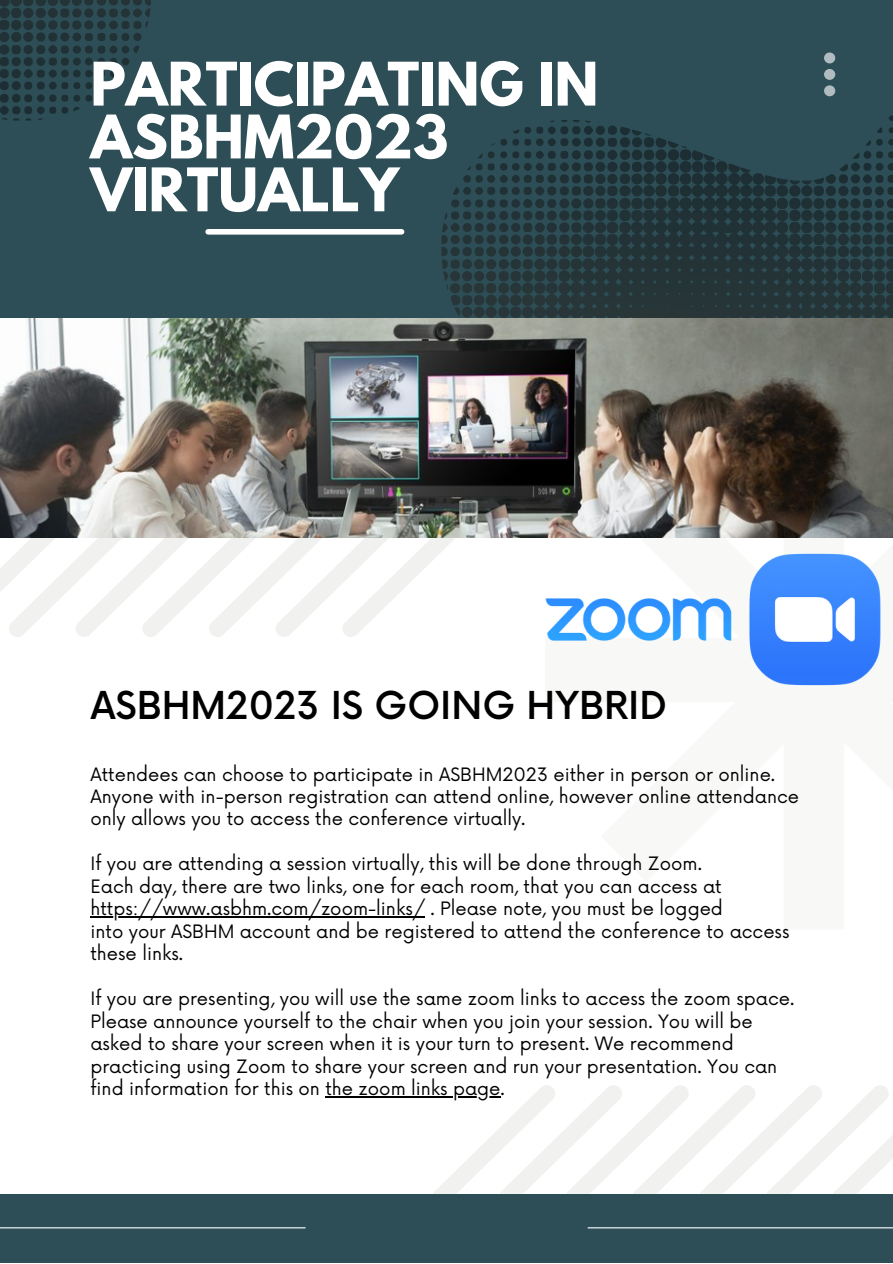
<style>
.page{position:relative;width:893px;height:1264px;background:#fff}
.page>*{position:absolute;margin:0;border:0;box-sizing:border-box;transform-origin:0 0}
.t1{font:700 53.25px/52.8px "League Spartan";color:#fff}
.t2{font:500 37.5px "Now";color:#000}
.t3{font:18px/22.5px "Now";color:#000}
</style>
<div class="page">
<div style="left:0;top:0;width:892px;height:494px;background:#2d4e56"></div>
<svg style="left:0;top:0;width:151px;height:121px"></svg>
<svg style="left:441px;top:57px;width:451px;height:261px"></svg>
<div style="left:208px;top:229px;width:193px;height:6px;background:#fff"></div>
<svg style="left:0;top:538px;width:455px;height:99px"></svg>
<svg style="left:432px;top:1085px;width:460px;height:109px"></svg>
<div style="left:0;top:1194px;width:892px;height:68px;background:#2d4e56"></div>
<svg style="left:824px;top:52px;width:11px;height:44px"></svg>
<hr style="left:0;top:1227px;width:305px;height:1px;background:#fff">
<hr style="left:587px;top:1227px;width:305px;height:1px;background:#fff">
<img style="left:545px;top:553px;width:336px;height:133px">
<img style="left:0;top:318px;width:892px;height:220px">
<hr style="left:90px;top:916px;width:335px;height:1px;background:#000">
<hr style="left:325px;top:1096px;width:175px;height:1px;background:#000">
<h1 class="t1" style="left:90px;top:64px;width:509px">PARTICIPATING IN<br>ASBHM2023<br>VIRTUALLY</h1>
<h2 class="t2" style="left:91px;top:685px;width:578px">ASBHM2023 IS GOING HYBRID</h2>
<p class="t3" style="left:90px;top:763px;width:710px">Attendees can choose to participate in ASBHM2023 either in person or online.<br>Anyone with in-person registration can attend online, however online attendance only allows you to access the conference virtually.</p>
<p class="t3" style="left:90px;top:853px;width:700px">If you are attending a session virtually, this will be done through Zoom.<br>Each day, there are two links, one for each room, that you can access at https://www.asbhm.com/zoom-links/ . Please note, you must be logged<br>into your ASBHM account and be registered to attend the conference to access these links.</p>
<p class="t3" style="left:90px;top:988px;width:705px">If you are presenting, you will use the same zoom links to access the zoom space.<br>Please announce yourself to the chair when you join your session. You will be asked to share your screen when it is your turn to present. We recommend practicing using Zoom to share your screen and run your presentation. You can find information for this on the zoom links page.</p>
</div>
